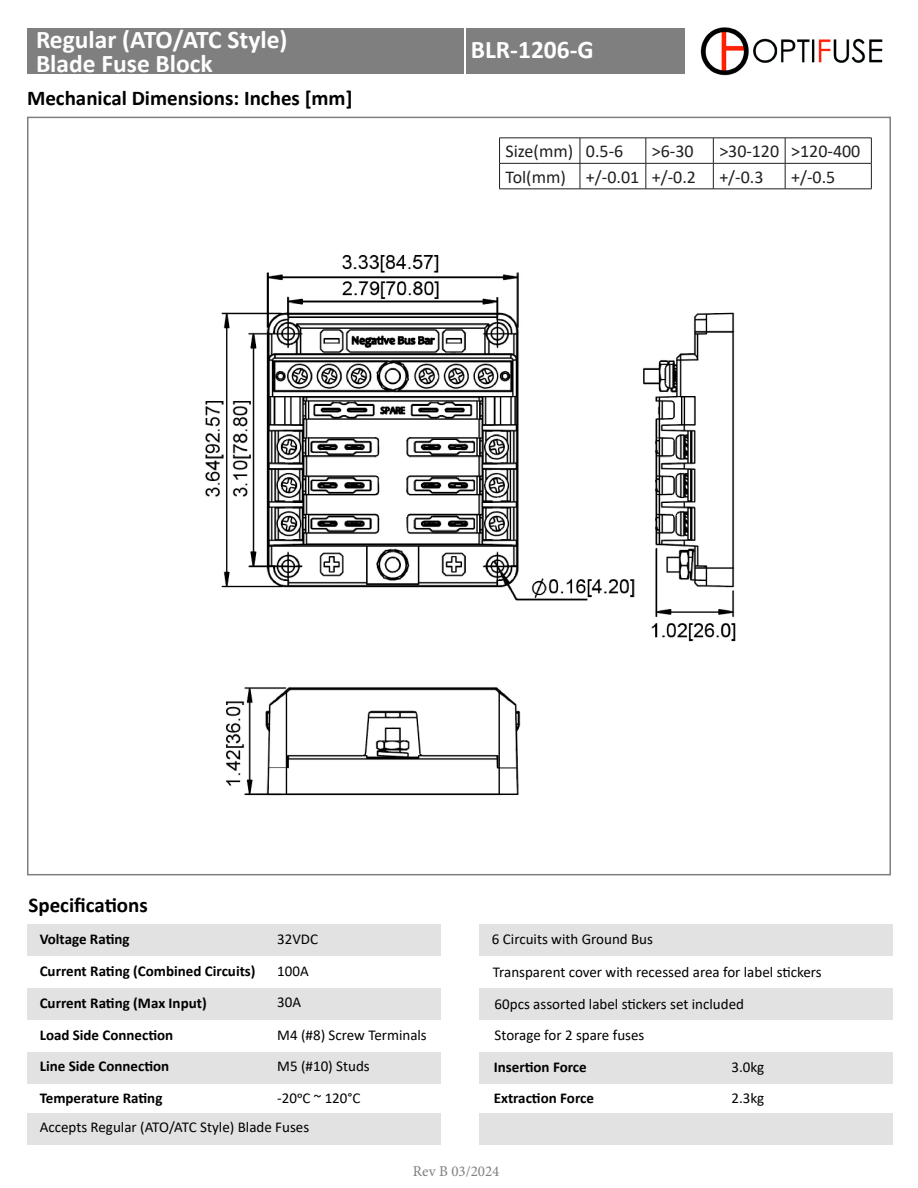
<style>
.page{position:relative;width:918px;height:1188px;background:#fff}
.page>*{position:absolute;margin:0;border:0;box-sizing:border-box;transform-origin:0 0}
.t1{font:700 25.5px "Calibri";color:#fff}
.t2{font:700 21px "Calibri";color:#000}
.t3{font:18px "Calibri";color:#231f20}
.t4{font:15px "Calibri";color:#000}
.t5{font:700 15px "Calibri";color:#000}
.t6{font:15px "Minion Pro";color:#7f7f7f}
</style>
<div class="page">
<div style="left:27px;top:29px;width:436px;height:45px;background:#7f7f7f"></div>
<div style="left:467px;top:28px;width:218px;height:46px;background:#7f7f7f"></div>
<img style="left:701px;top:27px;width:182px;height:49px">
<img style="left:205px;top:255px;width:531px;height:541px">
<div style="left:27px;top:924px;width:414px;height:31px;background:#e2e2e2"></div>
<div style="left:479px;top:924px;width:414px;height:31px;background:#e2e2e2"></div>
<div style="left:27px;top:988px;width:414px;height:32px;background:#e2e2e2"></div>
<div style="left:27px;top:1052px;width:414px;height:32px;background:#e2e2e2"></div>
<div style="left:27px;top:1113px;width:414px;height:32px;background:#e2e2e2"></div>
<div style="left:479px;top:988px;width:414px;height:32px;background:#e2e2e2"></div>
<div style="left:479px;top:1052px;width:414px;height:32px;background:#e2e2e2"></div>
<div style="left:479px;top:1113px;width:414px;height:32px;background:#e2e2e2"></div>
<hr style="left:499px;top:138px;width:81px;height:1px;background:#231f20">
<hr style="left:580px;top:138px;width:66px;height:1px;background:#231f20">
<hr style="left:646px;top:138px;width:67px;height:1px;background:#231f20">
<hr style="left:713px;top:138px;width:72px;height:1px;background:#231f20">
<hr style="left:785px;top:138px;width:87px;height:1px;background:#231f20">
<hr style="left:499px;top:163px;width:81px;height:1px;background:#231f20">
<svg style="left:499px;top:139px;width:1px;height:50px"></svg>
<hr style="left:580px;top:163px;width:66px;height:1px;background:#231f20">
<svg style="left:580px;top:138px;width:1px;height:51px"></svg>
<hr style="left:646px;top:163px;width:67px;height:1px;background:#231f20">
<svg style="left:646px;top:138px;width:1px;height:51px"></svg>
<hr style="left:713px;top:163px;width:72px;height:1px;background:#231f20">
<svg style="left:713px;top:138px;width:1px;height:51px"></svg>
<hr style="left:785px;top:163px;width:87px;height:1px;background:#231f20">
<svg style="left:785px;top:138px;width:1px;height:51px"></svg>
<svg style="left:871px;top:138px;width:1px;height:51px"></svg>
<hr style="left:499px;top:189px;width:81px;height:1px;background:#231f20">
<hr style="left:580px;top:189px;width:66px;height:1px;background:#231f20">
<hr style="left:646px;top:189px;width:67px;height:1px;background:#231f20">
<hr style="left:713px;top:189px;width:72px;height:1px;background:#231f20">
<hr style="left:785px;top:189px;width:87px;height:1px;background:#231f20">
<p class="t1" style="left:36px;top:21px;width:253px">Regular (ATO/ATC Style)</p>
<p class="t1" style="left:36px;top:45px;width:178px">Blade Fuse Block</p>
<p class="t2" style="left:27px;top:83px;width:327px">Mechanical Dimensions: Inches [mm]</p>
<p class="t1" style="left:471px;top:32px;width:125px">BLR-1206-G</p>
<p class="t3" style="left:506px;top:139px;width:69px">Size(mm)</p>
<p class="t3" style="left:586px;top:139px;width:39px">0.5-6</p>
<p class="t3" style="left:652px;top:139px;width:43px">&gt;6-30</p>
<p class="t3" style="left:719px;top:139px;width:61px">&gt;30-120</p>
<p class="t3" style="left:791px;top:139px;width:71px">&gt;120-400</p>
<p class="t3" style="left:506px;top:164px;width:62px">Tol(mm)</p>
<p class="t3" style="left:586px;top:164px;width:55px">+/-0.01</p>
<p class="t3" style="left:652px;top:164px;width:46px">+/-0.2</p>
<p class="t3" style="left:719px;top:164px;width:46px">+/-0.3</p>
<p class="t3" style="left:791px;top:164px;width:46px">+/-0.5</p>
<p class="t2" style="left:28px;top:890px;width:121px">Specifications</p>
<p class="t5" style="left:40px;top:928px;width:91px">Voltage Rating</p>
<p class="t4" style="left:492px;top:929px;width:163px">6 Circuits with Ground Bus</p>
<p class="t4" style="left:277px;top:929px;width:42px">32VDC</p>
<p class="t5" style="left:40px;top:960px;width:217px">Current Rating (Combined Circuits)</p>
<p class="t4" style="left:277px;top:960px;width:33px">100A</p>
<p class="t4" style="left:493px;top:961px;width:330px">Transparent cover with recessed area for label stickers</p>
<p class="t5" style="left:40px;top:993px;width:168px">Current Rating (Max Input)</p>
<p class="t5" style="left:40px;top:1024px;width:135px">Load Side Connection</p>
<p class="t4" style="left:277px;top:992px;width:25px">30A</p>
<p class="t4" style="left:277px;top:1024px;width:151px">M4 (#8) Screw Terminals</p>
<p class="t4" style="left:495px;top:994px;width:251px">60pcs assorted label stickers set included</p>
<p class="t4" style="left:495px;top:1024px;width:151px">Storage for 2 spare fuses</p>
<p class="t5" style="left:40px;top:1056px;width:131px">Line Side Connection</p>
<p class="t4" style="left:277px;top:1056px;width:94px">M5 (#10) Studs</p>
<p class="t5" style="left:494px;top:1056px;width:94px">Insertion Force</p>
<p class="t4" style="left:731px;top:1056px;width:34px">3.0kg</p>
<p class="t5" style="left:40px;top:1087px;width:124px">Temperature Rating</p>
<p class="t4" style="left:277px;top:1088px;width:85px">-20oC ~ 120°C</p>
<p class="t5" style="left:494px;top:1087px;width:102px">Extraction Force</p>
<p class="t4" style="left:40px;top:1117px;width:271px">Accepts Regular (ATO/ATC Style) Blade Fuses</p>
<p class="t6" style="left:413px;top:1162px;width:88px">Rev B 03/2024</p>
<p class="t4" style="left:731px;top:1088px;width:34px">2.3kg</p>
</div>
